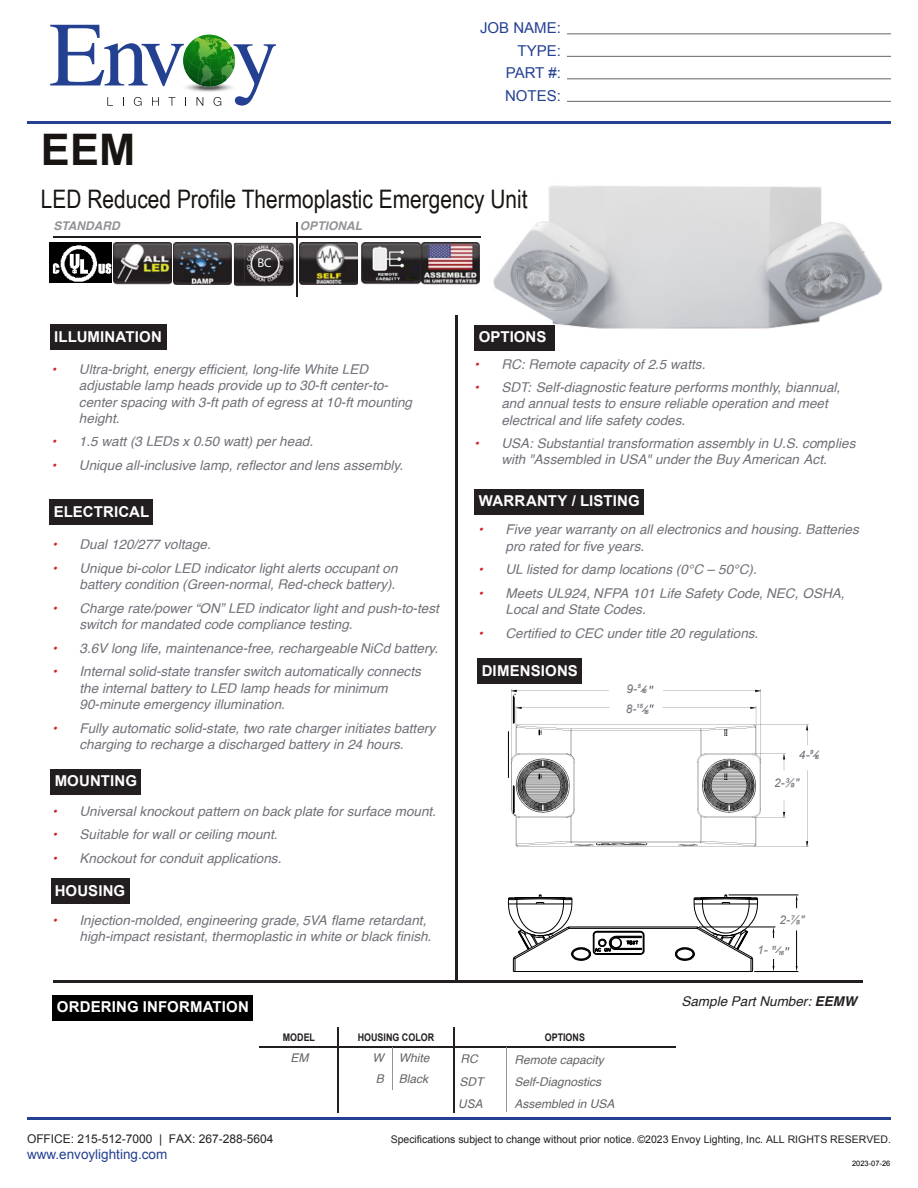
<style>
.page{position:relative;width:918px;height:1188px;background:#fff}
.page>*{position:absolute;margin:0;border:0;box-sizing:border-box;transform-origin:0 0}
.t1{font:700 43.5px "Arial";color:#181411}
.t2{font:25.5px "Arial Narrow";color:#181411}
.t3{font:700 15px "Arial";letter-spacing:.01em;color:#fff}
.t4{font:15px/22.5px "Arial";color:#244091;text-align:right}
.t5{font:italic 13.5px/16.2px "Helvetica";color:#707179}
.t6{font:13.5px "Arial";color:#244091}
.t7{font:italic 13.5px "Helvetica";color:#231f20}
.t8{font:12.75px "Myriad Pro";color:#fff}
.t9{font:italic 12px/20.7px "Helvetica";color:#636466}
.t10{font:12px "Arial";color:#231f20}
.t11{font:italic 700 12px "Helvetica";color:#929497}
.t12{font:italic 12px "Arial";color:#707179}
.t13{font:italic 12px "Arial";color:#636466}
.t14{font:10.5px "Arial";color:#231f20}
.t15{font:700 10.5px "Arial";color:#231f20;scale:.85 1}
.t16{font:7.5px "Arial";color:#000}
.t17{font:italic 700 5.85px "Helvetica";letter-spacing:-.215em;color:#707179}
.s1{color:#d1232a}
.s2{font-family:"Arial"}
.s3{font-family:"Arial";font-weight:400;font-size:12px}
.s4{font-family:"Arial";font-weight:400;font-size:9px}
.s5{font-weight:700}
</style>
<div class="page">
<hr style="left:27px;top:1117px;width:864px;height:3px;background:#244091">
<svg style="left:50px;top:25px;width:226px;height:81px"></svg>
<img style="left:183px;top:35px;width:52px;height:52px;border-radius:50%">
<hr style="left:567px;top:34px;width:324px;height:1px;background:#636466">
<hr style="left:567px;top:56px;width:324px;height:1px;background:#636466">
<hr style="left:567px;top:79px;width:324px;height:1px;background:#636466">
<hr style="left:567px;top:101px;width:324px;height:1px;background:#636466">
<hr style="left:27px;top:121px;width:864px;height:3px;background:#244091">
<img style="left:444px;top:186px;width:438px;height:165px">
<img style="left:512px;top:689px;width:297px;height:157px">
<img style="left:361px;top:242px;width:61px;height:43px">
<div style="left:50px;top:324px;width:116px;height:26px;background:#231f20"></div>
<div style="left:50px;top:499px;width:103px;height:26px;background:#231f20"></div>
<div style="left:51px;top:769px;width:90px;height:26px;background:#231f20"></div>
<div style="left:51px;top:878px;width:79px;height:26px;background:#231f20"></div>
<div style="left:475px;top:325px;width:80px;height:26px;background:#231f20"></div>
<div style="left:475px;top:489px;width:169px;height:26px;background:#231f20"></div>
<div style="left:478px;top:659px;width:104px;height:25px;background:#231f20"></div>
<div style="left:53px;top:995px;width:200px;height:25px;background:#000"></div>
<hr style="left:53px;top:980px;width:810px;height:3px;background:#231f20">
<hr style="left:455px;top:315px;width:3px;height:665px;background:#231f20">
<hr style="left:260px;top:1046px;width:416px;height:2px;background:#231f20">
<hr style="left:338px;top:1047px;width:1px;height:66px;background:#231f20">
<hr style="left:453px;top:1046px;width:1px;height:67px;background:#231f20">
<hr style="left:392px;top:1047px;width:1px;height:43px;background:#929497">
<hr style="left:506px;top:1047px;width:1px;height:65px;background:#929497">
<svg style="left:338px;top:1027px;width:1px;height:19px"></svg>
<svg style="left:453px;top:1027px;width:1px;height:19px"></svg>
<hr style="left:53px;top:236px;width:428px;height:2px;background:#231f20">
<hr style="left:296px;top:222px;width:2px;height:75px;background:#231f20">
<img style="left:113px;top:243px;width:118px;height:42px">
<img style="left:300px;top:243px;width:58px;height:42px">
<img style="left:234px;top:243px;width:60px;height:43px">
<svg style="left:508px;top:694px;width:250px;height:201px"></svg>
<svg style="left:539px;top:729px;width:213px;height:166px"></svg>
<svg style="left:508px;top:895px;width:267px;height:77px"></svg>
<hr style="left:754px;top:971px;width:44px;height:1px;background:#000">
<hr style="left:729px;top:895px;width:69px;height:1px;background:#000">
<hr style="left:796px;top:930px;width:1px;height:36px;background:#000">
<svg style="left:796px;top:895px;width:2px;height:13px"></svg>
<img style="left:246px;top:245px;width:38px;height:37px">
<img style="left:256px;top:257px;width:15px;height:13px">
<svg style="left:785px;top:947px;width:4px;height:4px"></svg>
<svg style="left:650px;top:704px;width:4px;height:4px"></svg>
<img style="left:50px;top:243px;width:61px;height:39px">
<img style="left:422px;top:242px;width:58px;height:42px">
<p class="t4" style="left:480px;top:18px;width:82px">JOB NAME:<br>TYPE:<br>PART #:<br>NOTES:</p>
<h1 class="t1" style="left:41px;top:133px;width:96px">EEM</h1>
<h2 class="t2" style="left:41px;top:190px;width:488px">LED Reduced Profile Thermoplastic Emergency Unit</h2>
<p class="t11" style="left:53px;top:221px;width:68px">STANDARD</p>
<p class="t11" style="left:300px;top:221px;width:64px">OPTIONAL</p>
<p class="t8" style="left:257px;top:258px;width:16px">BC</p>
<p class="t3" style="left:54px;top:331px;width:109px">ILLUMINATION</p>
<p class="t5" style="left:79px;top:362px;width:335px;text-indent:-27px"><span class="s1">•</span> Ultra-bright, energy efficient, long-life White LED adjustable lamp heads provide up to 30-ft center-to&shy;center spacing with 3-ft path of egress at 10-ft mounting height.</p>
<p class="t5" style="left:52px;top:434px;width:263px"><span class="s1">•</span> 1.5 watt (3 LEDs x 0.50 watt) per head.</p>
<p class="t5" style="left:52px;top:458px;width:353px"><span class="s1">•</span> Unique all-inclusive lamp, reflector and lens assembly.</p>
<p class="t3" style="left:54px;top:506px;width:97px">ELECTRICAL</p>
<p class="t5" style="left:52px;top:537px;width:160px"><span class="s1">•</span> Dual 120/277 voltage.</p>
<p class="t5" style="left:52px;top:561px;width:347px;text-align:right"><span class="s1">•</span> Unique bi-color LED indicator light alerts occupant on battery condition (Green-normal, Red-check battery).</p>
<p class="t5" style="left:80px;top:601px;width:361px;text-indent:-27px"><span class="s1">•</span> Charge rate/power “ON” LED indicator light and push-to-test switch for mandated code compliance testing.</p>
<p class="t5" style="left:52px;top:641px;width:387px"><span class="s1">•</span> 3.6V long life, maintenance-free, rechargeable NiCd battery.</p>
<p class="t5" style="left:79px;top:664px;width:343px;text-indent:-27px"><span class="s1">•</span> Internal solid-state transfer switch automatically connects the internal battery to LED lamp heads for minimum<br>90-minute emergency illumination.</p>
<p class="t5" style="left:52px;top:721px;width:384px;text-align:center"><span class="s1">•</span> Fully automatic solid-state, two rate charger initiates battery charging to recharge a discharged battery in 24 hours.</p>
<p class="t3" style="left:55px;top:776px;width:84px">MOUNTING</p>
<p class="t5" style="left:53px;top:804px;width:385px"><span class="s1">•</span> Universal knockout pattern on back plate for surface mount.</p>
<p class="t5" style="left:53px;top:827px;width:227px"><span class="s1">•</span> Suitable for wall or ceiling mount.</p>
<p class="t5" style="left:53px;top:851px;width:230px"><span class="s1">•</span> Knockout for conduit applications.</p>
<p class="t3" style="left:55px;top:885px;width:72px">HOUSING</p>
<p class="t5" style="left:79px;top:913px;width:353px;text-indent:-27px"><span class="s1">•</span> Injection-molded, engineering grade, 5VA flame retardant, high-impact resistant, thermoplastic in white or black finish.</p>
<p class="t3" style="left:479px;top:331px;width:69px">OPTIONS</p>
<p class="t5" style="left:474px;top:357px;width:233px"><span class="s1">•</span> RC: Remote capacity of 2.5 watts.</p>
<p class="t5" style="left:501px;top:380px;width:340px;text-indent:-27px"><span class="s1">•</span> SDT: Self-diagnostic feature performs monthly, biannual, and annual tests to ensure reliable operation and meet electrical and life safety codes.</p>
<p class="t5" style="left:474px;top:436px;width:383px;text-align:center"><span class="s1">•</span> USA: Substantial transformation assembly in U.S. co<span class="s2">mp</span>lies with "Assembled in USA" under the Buy American Act.</p>
<p class="t3" style="left:479px;top:495px;width:163px">WARRANTY / LISTING</p>
<p class="t5" style="left:506px;top:522px;width:355px;text-indent:-27px"><span class="s1">•</span> Five year warranty on all electronics and housing. Batteries pro rated for five years.</p>
<p class="t5" style="left:478px;top:562px;width:280px"><span class="s1">•</span> UL listed for damp locations (0°C – 50°C).</p>
<p class="t5" style="left:505px;top:586px;width:341px;text-indent:-27px"><span class="s1">•</span> Meets UL924, NFPA 101 Life Safety Code, NEC, OSHA,<br>Local and State Codes.</p>
<p class="t5" style="left:478px;top:626px;width:281px"><span class="s1">•</span> Certified to CEC under title 20 regulations.</p>
<p class="t3" style="left:482px;top:665px;width:98px">DIMENSIONS</p>
<p class="t17" style="left:626px;top:689px;width:21px"><span class="s3">9-</span> 5 <sup>/</sup>16</p>
<p class="t17" style="left:626px;top:706px;width:24px"><span class="s3">8-</span>15<span class="s4">/</span>16</p>
<p class="t17" style="left:799px;top:755px;width:21px"><span class="s3">4-</span> 9 <sup>/</sup>16</p>
<p class="t12" style="left:774px;top:778px;width:26px">2-⅜"</p>
<p class="t12" style="left:780px;top:915px;width:26px">2-⅞"</p>
<p class="t17" style="left:771px;top:948px;width:14px">11<span class="s4">/</span>16</p>
<p class="t12" style="left:757px;top:946px;width:12px">1-</p>
<p class="t3" style="left:57px;top:1001px;width:193px">ORDERING INFORMATION</p>
<p class="t7" style="left:681px;top:996px;width:177px">Sample Part Number: <span class="s5">EEMW</span></p>
<p class="t15" style="left:283px;top:1033px;width:39px">MODEL</p>
<p class="t15" style="left:358px;top:1033px;width:91px">HOUSING COLOR</p>
<p class="t15" style="left:545px;top:1033px;width:49px">OPTIONS</p>
<p class="t9" style="left:291px;top:1048px;width:19px">EM</p>
<p class="t9" style="left:372px;top:1048px;width:58px">W White<br>B Black</p>
<p class="t9" style="left:461px;top:1049px;width:19px">RC</p>
<p class="t9" style="left:515px;top:1050px;width:91px">Remote capacity</p>
<p class="t9" style="left:515px;top:1072px;width:88px">Self-Diagnostics</p>
<p class="t9" style="left:459px;top:1072px;width:25px">SDT</p>
<p class="t10" style="left:27px;top:1134px;width:248px">OFFICE: 215-512-7000 | FAX: 267-288-5604</p>
<p class="t6" style="left:27px;top:1149px;width:142px">www.envoylighting.com</p>
<p class="t13" style="left:459px;top:1099px;width:26px">USA</p>
<p class="t9" style="left:515px;top:1094px;width:102px">Assembled in USA</p>
<p class="t14" style="left:391px;top:1135px;width:502px">Specifications subject to change without prior notice. ©2023 Envoy Lighting, Inc. ALL RIGHTS RESERVED.</p>
<p class="t16" style="left:852px;top:1160px;width:40px">2023-07-26</p>
</div>
